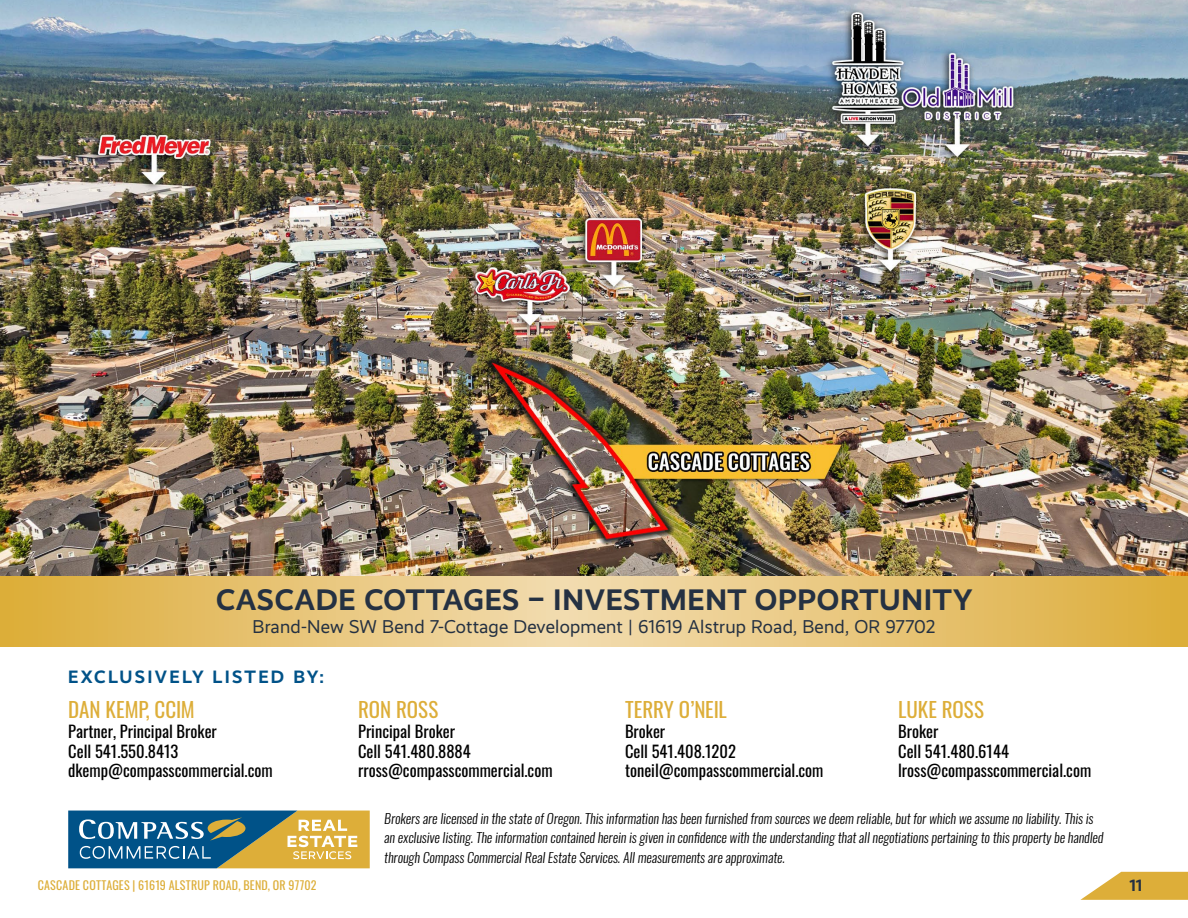
<style>
.page{position:relative;width:1188px;height:918px;background:#fff}
.page>*{position:absolute;margin:0;border:0;box-sizing:border-box;transform-origin:0 0}
.Cover_Headline{font:700 29.85px "Realist";letter-spacing:.02em;color:#253142}
.t1{font:21px "Oswald";letter-spacing:-.005em;color:#ddae39}
.Cover_Headline-2{font:18.6px "Realist";letter-spacing:.01em;color:#253142}
.Headline{font:700 18px "Realist";letter-spacing:.125em;color:#005288}
.t2{font:16.5px "Oswald";color:#000}
.t3{font:700 16.5px "Realist";color:#253142}
.t4{font:300 13.5px/19.5px "Oswald";color:#000}
.t5{font:12px "Oswald";letter-spacing:.015em;color:#ddae39}
</style>
<div class="page">
<svg style="left:1080px;top:872px;width:108px;height:28px"></svg>
<img style="left:0;top:0;width:1188px;height:577px">
<svg style="left:68px;top:811px;width:302px;height:57px;background:#6c877a"></svg>
<svg style="left:0;top:577px;width:1188px;height:70px;background:#e7c475"></svg>
<p class="Cover_Headline" style="left:216px;top:583px;width:758px">CASCADE COTTAGES – INVESTMENT OPPORTUNITY</p>
<p class="Cover_Headline-2" style="left:253px;top:616px;width:684px">Brand-New SW Bend 7-Cottage Development | 61619 Alstrup Road, Bend, OR 97702</p>
<p class="Headline" style="left:68px;top:666px;width:257px">EXCLUSIVELY LISTED BY:</p>
<p class="t1" style="left:68px;top:691px;width:128px">DAN KEMP, CCIM</p>
<p class="t2" style="left:68px;top:717px;width:150px">Partner, Principal Broker</p>
<p class="t2" style="left:68px;top:736px;width:112px">Cell 541.550.8413</p>
<p class="t2" style="left:68px;top:756px;width:206px">dkemp@compasscommercial.com</p>
<p class="t1" style="left:358px;top:691px;width:82px">RON ROSS</p>
<p class="t2" style="left:358px;top:717px;width:99px">Principal Broker</p>
<p class="t2" style="left:358px;top:736px;width:114px">Cell 541.480.8884</p>
<p class="t2" style="left:358px;top:756px;width:196px">rross@compasscommercial.com</p>
<p class="t1" style="left:625px;top:691px;width:103px">TERRY O’NEIL</p>
<p class="t2" style="left:625px;top:717px;width:42px">Broker</p>
<p class="t2" style="left:625px;top:736px;width:112px">Cell 541.408.1202</p>
<p class="t2" style="left:625px;top:756px;width:200px">toneil@compasscommercial.com</p>
<p class="t1" style="left:898px;top:691px;width:87px">LUKE ROSS</p>
<p class="t2" style="left:898px;top:717px;width:42px">Broker</p>
<p class="t2" style="left:898px;top:736px;width:112px">Cell 541.480.6144</p>
<p class="t2" style="left:898px;top:756px;width:195px">lross@compasscommercial.com</p>
<p class="t4" style="left:384px;top:809px;width:723px">Brokers are licensed in the state ofOregon.This information has been furnished from sources we deem reliable,butforwhich we assume no liability.This is an exclusive listing.The information contained herein is given in confidence with the understanding thatallnegotiations pertaining to this property be handled through Compass CommercialRealEstate Services.Allmeasurements are approximate.</p>
<p class="t5" style="left:38px;top:874px;width:280px">CASCADE COTTAGES | 61619 ALSTRUP ROAD, BEND, OR 97702</p>
<p class="t3" style="left:1130px;top:875px;width:14px">11</p>
</div>
